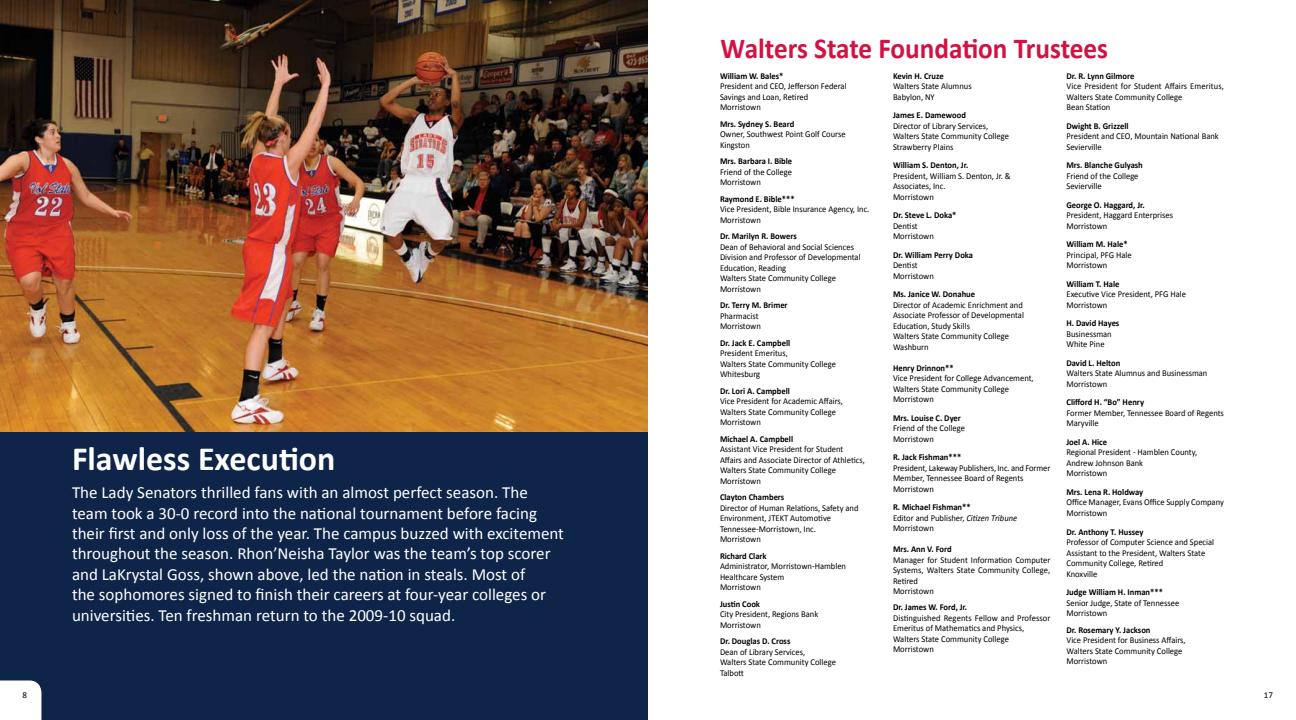
<style>
.page{position:relative;width:1296px;height:720px;background:#fff}
.page>*{position:absolute;margin:0;border:0;box-sizing:border-box;transform-origin:0 0}
.t1{font:700 34px "Calibri";color:#fff}
.t2{font:700 29px "Calibri";letter-spacing:-.01em;color:#d21242;scale:.94 1}
.t3{font:17px/20.4px "Calibri";color:#fff}
.t4{font:9px/10.5px "Calibri";color:#000;scale:.95 1}
.t5{font:700 9px "Calibri";color:#000;scale:.95 1}
.t6{font:9px "Calibri";color:#000}
.s1{font-weight:700}
.s2{font-style:italic}
</style>
<div class="page">
<div style="left:0;top:418px;width:648px;height:302px;background:#0e2549"></div>
<img style="left:0;top:0;width:648px;height:432px">
<div style="left:0;top:680px;width:41px;height:40px;background:#fff"></div>
<h1 class="t1" style="left:72px;top:438px;width:265px">Flawless Execution</h1>
<p class="t3" style="left:72px;top:481px;width:494px">The Lady Senators thrilled fans with an almost perfect season. The team took a 30-0 record into the national tournament before facing their first and only loss of the year. The campus buzzed with excitement throughout the season. Rhon’Neisha Taylor was the team’s top scorer and LaKrystal Goss, shown above, led the nation in steals. Most of<br>the sophomores signed to finish their careers at four-year colleges or universities. Ten freshman return to the 2009-10 squad.</p>
<h2 class="t2" style="left:721px;top:30px;width:414px">Walters State Foundation Trustees</h2>
<p class="t5" style="left:893px;top:70px;width:55px">Kevin H. Cruze</p>
<p class="t4" style="left:893px;top:81px;width:84px">Walters State Alumnus<br>Babylon, NY</p>
<p class="t5" style="left:893px;top:110px;width:78px">James E. Damewood</p>
<p class="t4" style="left:893px;top:120px;width:124px">Director of Library Services,<br>Walters State Community College<br>Strawberry Plains</p>
<p class="t5" style="left:893px;top:160px;width:81px">William S. Denton, Jr.</p>
<p class="t4" style="left:893px;top:170px;width:126px">President, William S. Denton, Jr. &amp;<br>Associates, Inc.<br>Morristown</p>
<p class="t5" style="left:893px;top:210px;width:68px">Dr. Steve L. Doka*</p>
<p class="t4" style="left:893px;top:220px;width:44px">Dentist<br>Morristown</p>
<p class="t5" style="left:893px;top:249px;width:86px">Dr. William Perry Doka</p>
<p class="t4" style="left:893px;top:260px;width:44px">Dentist<br>Morristown</p>
<p class="t5" style="left:893px;top:289px;width:88px">Ms. Janice W. Donahue</p>
<p class="t4" style="left:893px;top:299px;width:139px">Director of Academic Enrichment and<br>Associate Professor of Developmental<br>Education, Study Skills<br>Walters State Community College<br>Washburn</p>
<p class="t5" style="left:893px;top:362px;width:65px">Henry Drinnon**</p>
<p class="t4" style="left:893px;top:373px;width:150px">Vice President for College Advancement,<br>Walters State Community College<br>Morristown</p>
<p class="t5" style="left:893px;top:412px;width:73px">Mrs. Louise C. Dyer</p>
<p class="t4" style="left:893px;top:423px;width:77px">Friend of the College<br>Morristown</p>
<p class="t5" style="left:893px;top:452px;width:73px">R. Jack Fishman***</p>
<p class="t4" style="left:893px;top:462px;width:167px">President, Lakeway Publishers, Inc. and Former<br>Member, Tennessee Board of Regents<br>Morristown</p>
<p class="t4" style="left:893px;top:502px;width:132px"><span class="s1">R. Michael Fishman**<br></span>Editor and Publisher, <span class="s2">Citizen Tribune<br></span>Morristown</p>
<p class="t5" style="left:893px;top:544px;width:63px">Mrs. Ann V. Ford</p>
<p class="t4" style="left:893px;top:554px;width:167px">Manager for Student Information Computer<br>Systems, Walters State Community College,<br>Retired<br>Morristown</p>
<p class="t5" style="left:893px;top:602px;width:80px">Dr. James W. Ford, Jr.</p>
<p class="t4" style="left:893px;top:612px;width:167px">Distinguished Regents Fellow and Professor<br>Emeritus of Mathematics and Physics,<br>Walters State Community College<br>Morristown</p>
<p class="t5" style="left:720px;top:70px;width:68px">William W. Bales*</p>
<p class="t4" style="left:720px;top:81px;width:135px">President and CEO, Jefferson Federal<br>Savings and Loan, Retired<br>Morristown</p>
<p class="t5" style="left:720px;top:118px;width:80px">Mrs. Sydney S. Beard</p>
<p class="t4" style="left:720px;top:129px;width:134px">Owner, Southwest Point Golf Course<br>Kingston</p>
<p class="t5" style="left:720px;top:156px;width:78px">Mrs. Barbara I. Bible</p>
<p class="t4" style="left:720px;top:166px;width:77px">Friend of the College<br>Morristown</p>
<p class="t5" style="left:720px;top:193px;width:80px">Raymond E. Bible***</p>
<p class="t4" style="left:720px;top:204px;width:159px">Vice President, Bible Insurance Agency, Inc.<br>Morristown</p>
<p class="t5" style="left:720px;top:231px;width:82px">Dr. Marilyn R. Bowers</p>
<p class="t4" style="left:720px;top:241px;width:150px">Dean of Behavioral and Social Sciences<br>Division and Professor of Developmental<br>Education, Reading<br>Walters State Community College<br>Morristown</p>
<p class="t5" style="left:720px;top:300px;width:73px">Dr. Terry M. Brimer</p>
<p class="t4" style="left:720px;top:310px;width:44px">Pharmacist<br>Morristown</p>
<p class="t5" style="left:720px;top:337px;width:76px">Dr. Jack E. Campbell</p>
<p class="t4" style="left:720px;top:348px;width:124px">President Emeritus,<br>Walters State Community College<br>Whitesburg</p>
<p class="t5" style="left:720px;top:385px;width:75px">Dr. Lori A. Campbell</p>
<p class="t4" style="left:720px;top:396px;width:131px">Vice President for Academic Affairs,<br>Walters State Community College<br>Morristown</p>
<p class="t5" style="left:720px;top:433px;width:78px">Michael A. Campbell</p>
<p class="t4" style="left:720px;top:444px;width:154px">Assistant Vice President for Student<br>Affairs and Associate Director of Athletics,<br>Walters State Community College<br>Morristown</p>
<p class="t5" style="left:720px;top:492px;width:69px">Clayton Chambers</p>
<p class="t4" style="left:720px;top:502px;width:147px">Director of Human Relations, Safety and<br>Environment, JTEKT Automotive<br>Tennessee-Morristown, Inc.<br>Morristown</p>
<p class="t5" style="left:720px;top:550px;width:51px">Richard Clark</p>
<p class="t4" style="left:720px;top:561px;width:134px">Administrator, Morristown-Hamblen<br>Healthcare System<br>Morristown</p>
<p class="t5" style="left:720px;top:598px;width:44px">Justin Cook</p>
<p class="t4" style="left:720px;top:609px;width:105px">City President, Regions Bank<br>Morristown</p>
<p class="t5" style="left:720px;top:636px;width:76px">Dr. Douglas D. Cross</p>
<p class="t4" style="left:720px;top:646px;width:124px">Dean of Library Services,<br>Walters State Community College<br>Talbott</p>
<p class="t5" style="left:1066px;top:70px;width:73px">Dr. R. Lynn Gilmore</p>
<p class="t4" style="left:1066px;top:81px;width:167px">Vice President for Student Affairs Emeritus,<br>Walters State Community College<br>Bean Station</p>
<p class="t5" style="left:1066px;top:120px;width:67px">Dwight B. Grizzell</p>
<p class="t4" style="left:1066px;top:131px;width:162px">President and CEO, Mountain National Bank<br>Sevierville</p>
<p class="t5" style="left:1066px;top:160px;width:82px">Mrs. Blanche Gulyash</p>
<p class="t4" style="left:1066px;top:170px;width:77px">Friend of the College<br>Sevierville</p>
<p class="t5" style="left:1066px;top:199px;width:84px">George O. Haggard, Jr.</p>
<p class="t4" style="left:1066px;top:210px;width:114px">President, Haggard Enterprises<br>Morristown</p>
<p class="t5" style="left:1066px;top:239px;width:66px">William M. Hale*</p>
<p class="t4" style="left:1066px;top:249px;width:70px">Principal, PFG Hale<br>Morristown</p>
<p class="t5" style="left:1066px;top:278px;width:57px">William T. Hale</p>
<p class="t4" style="left:1066px;top:289px;width:127px">Executive Vice President, PFG Hale<br>Morristown</p>
<p class="t5" style="left:1066px;top:318px;width:57px">H. David Hayes</p>
<p class="t4" style="left:1066px;top:328px;width:49px">Businessman<br>White Pine</p>
<p class="t5" style="left:1066px;top:357px;width:58px">David L. Helton</p>
<p class="t4" style="left:1066px;top:368px;width:150px">Walters State Alumnus and Businessman<br>Morristown</p>
<p class="t5" style="left:1066px;top:397px;width:83px">Clifford H. “Bo” Henry</p>
<p class="t4" style="left:1066px;top:407px;width:167px">Former Member, Tennessee Board of Regents<br>Maryville</p>
<p class="t5" style="left:1066px;top:436px;width:44px">Joel A. Hice</p>
<p class="t4" style="left:1066px;top:447px;width:139px">Regional President - Hamblen County,<br>Andrew Johnson Bank<br>Morristown</p>
<p class="t5" style="left:1066px;top:486px;width:82px">Mrs. Lena R. Holdway</p>
<p class="t4" style="left:1066px;top:497px;width:167px">Office Manager, Evans Office Supply Company<br>Morristown</p>
<p class="t5" style="left:1066px;top:526px;width:83px">Dr. Anthony T. Hussey</p>
<p class="t4" style="left:1066px;top:536px;width:157px">Professor of Computer Science and Special<br>Assistant to the President, Walters State<br>Community College, Retired<br>Knoxville</p>
<p class="t5" style="left:1066px;top:586px;width:103px">Judge William H. Inman***</p>
<p class="t4" style="left:1066px;top:597px;width:120px">Senior Judge, State of Tennessee<br>Morristown</p>
<p class="t5" style="left:1066px;top:624px;width:90px">Dr. Rosemary Y. Jackson</p>
<p class="t4" style="left:1066px;top:634px;width:127px">Vice President for Business Affairs,<br>Walters State Community College<br>Morristown</p>
<p class="t6" style="left:22px;top:690px;width:6px">8</p>
<p class="t6" style="left:1264px;top:689px;width:11px">17</p>
</div>
